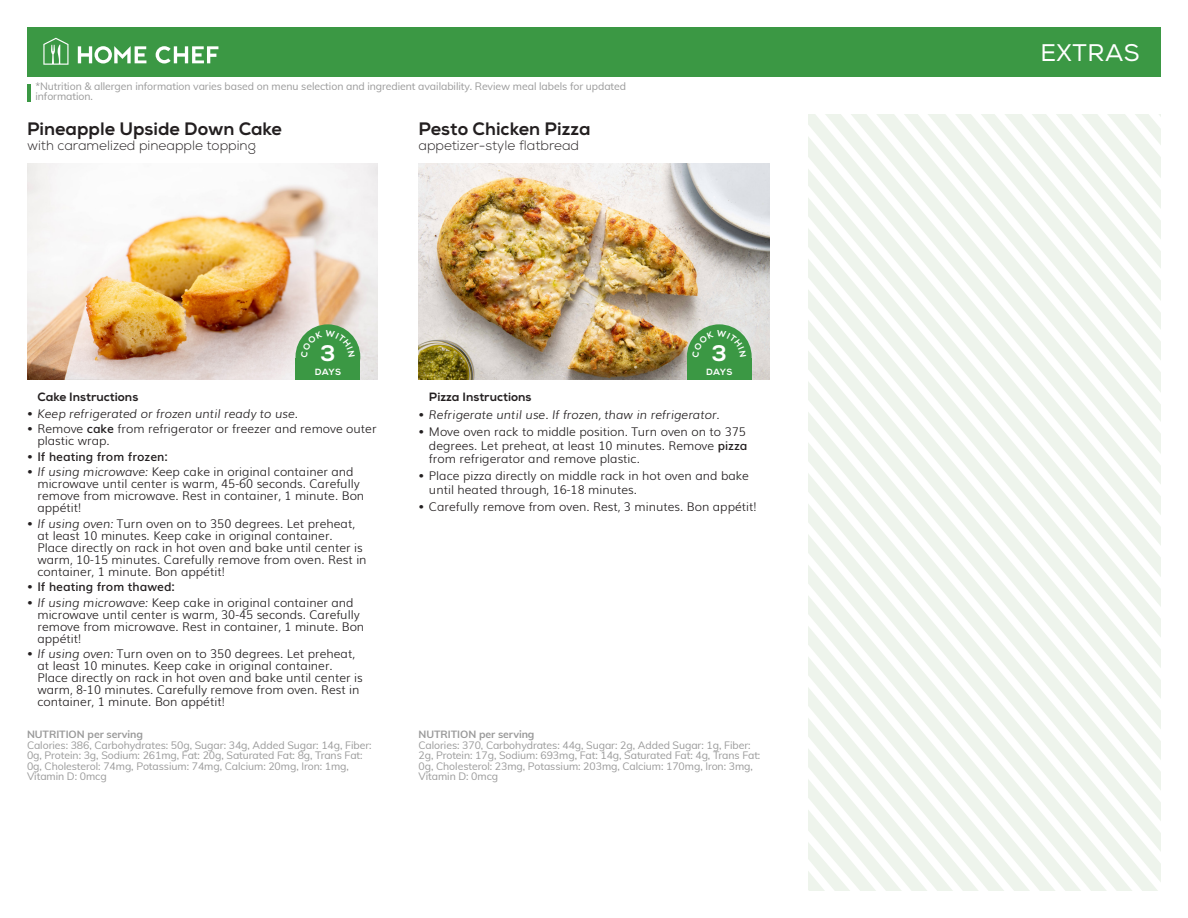
<style>
.page{position:relative;width:1188px;height:918px;background:#fff}
.page>*{position:absolute;margin:0;border:0;box-sizing:border-box;transform-origin:0 0}
.t1{font:24px "Nexa";letter-spacing:.025em;color:#fff}
.t2{font:800 22.5px "Nexa";color:#fff}
.t3{font:800 18px "Nexa";color:#231f20}
.t4{font:300 13.5px "Nexa";color:#231f20}
.t5{font:300 12px/12px "Muli";color:#231f20}
.t6{font:italic 300 12px "Muli";color:#231f20}
.t7{font:600 12px "Muli";color:#231f20}
.Step_Heading{font:800 12px "Nexa";color:#231f20}
.Ingredient_List{font:10.5px/10.5px "Muli";letter-spacing:-.005em;color:#9a9a9a}
.t8{font:800 9px "Nexa";letter-spacing:.025em;color:#fff}
.s1{font-style:normal}
.s2{font-weight:600}
.s3{font-weight:300}
.s4{font-style:italic}
.s5{font-weight:700}
</style>
<div class="page">
<img style="left:27px;top:164px;width:351px;height:216px">
<img style="left:418px;top:164px;width:352px;height:216px">
<div style="left:27px;top:27px;width:1134px;height:50px;background:#3b9844"></div>
<svg style="left:78px;top:46px;width:140px;height:18px"></svg>
<svg style="left:43px;top:38px;width:26px;height:27px"></svg>
<div style="left:687px;top:358px;width:65px;height:22px;background:#3b9844"></div>
<div style="left:296px;top:358px;width:64px;height:22px;background:#3b9844"></div>
<hr style="left:28px;top:85px;width:3px;height:17px;background:#3b9844">
<svg style="left:809px;top:233px;width:35px;height:658px"></svg>
<svg style="left:844px;top:115px;width:231px;height:776px"></svg>
<svg style="left:1075px;top:115px;width:86px;height:776px"></svg>
<svg style="left:687px;top:324px;width:65px;height:34px;background:#5fa765"></svg>
<svg style="left:296px;top:324px;width:64px;height:34px;background:#5fa764"></svg>
<p class="Ingredient_List" style="left:35px;top:80px;width:592px">*Nutrition &amp; allergen information varies based on menu selection and ingredient availability. Review meal labels for updated information.</p>
<p class="t3" style="left:27px;top:118px;width:257px">Pineapple Upside Down Cake</p>
<p class="t4" style="left:27px;top:137px;width:230px">with caramelized pineapple topping</p>
<p class="t3" style="left:418px;top:118px;width:174px">Pesto Chicken Pizza</p>
<p class="t4" style="left:418px;top:137px;width:162px">appetizer-style flatbread</p>
<p class="t2" style="left:320px;top:340px;width:17px">3</p>
<p class="t2" style="left:712px;top:340px;width:17px">3</p>
<p class="t8" style="left:315px;top:366px;width:28px">DAYS</p>
<p class="t8" style="left:706px;top:366px;width:28px">DAYS</p>
<p class="Step_Heading" style="left:37px;top:389px;width:102px">Cake Instructions</p>
<p class="t6" style="left:27px;top:404px;width:273px"><span class="s1">•</span> Keep refrigerated or frozen until ready to use.</p>
<p class="t5" style="left:37px;top:422px;width:341px;text-indent:-10px">• Remove <span class="s2">cake</span> from refrigerator or freezer and remove outer plastic wrap.</p>
<p class="t7" style="left:27px;top:447px;width:142px"><span class="s3">•</span> If heating from frozen:</p>
<p class="t5" style="left:37px;top:465px;width:328px;text-indent:-10px">• <span class="s4">If using microwave:</span> Keep cake in original container and microwave until center is warm, 45-60 seconds. Carefully remove from microwave. Rest in container, 1 minute. Bon appétit!</p>
<p class="t5" style="left:37px;top:517px;width:331px;text-indent:-10px">• <span class="s4">If using oven:</span> Turn oven on to 350 degrees. Let preheat, at least 10 minutes. Keep cake in original container.<br>Place directly on rack in hot oven and bake until center is warm, 10-15 minutes. Carefully remove from oven. Rest in container, 1 minute. Bon appétit!</p>
<p class="t7" style="left:27px;top:577px;width:149px"><span class="s3">•</span> If heating from thawed:</p>
<p class="t5" style="left:37px;top:596px;width:328px;text-indent:-10px">• <span class="s4">If using microwave:</span> Keep cake in original container and microwave until center is warm, 30-45 seconds. Carefully remove from microwave. Rest in container, 1 minute. Bon appétit!</p>
<p class="t5" style="left:37px;top:647px;width:327px;text-indent:-10px">• <span class="s4">If using oven:</span> Turn oven on to 350 degrees. Let preheat, at least 10 minutes. Keep cake in original container.<br>Place directly on rack in hot oven and bake until center is warm, 8-10 minutes. Carefully remove from oven. Rest in container, 1 minute. Bon appétit!</p>
<p class="Step_Heading" style="left:429px;top:389px;width:104px">Pizza Instructions</p>
<p class="t6" style="left:418px;top:406px;width:303px"><span class="s1">•</span> Refrigerate until use. If frozen, thaw in refrigerator.</p>
<p class="t5" style="left:429px;top:424px;width:320px;line-height:13.5px;text-align:justify;text-indent:-10px">• Move oven rack to middle position. Turn oven on to 375 degrees. Let preheat, at least 10 minutes. Remove <span class="s2">pizza </span>from refrigerator and remove plastic.</p>
<p class="t5" style="left:429px;top:468px;width:321px;line-height:13.5px;text-indent:-10px">• Place pizza directly on middle rack in hot oven and bake until heated through, 16-18 minutes.</p>
<p class="t5" style="left:418px;top:500px;width:340px">• Carefully remove from oven. Rest, 3 minutes. Bon appétit!</p>
<p class="Ingredient_List" style="left:27px;top:729px;width:346px"><span class="s5">NUTRITION per serving<br></span>Calories: 386, Carbohydrates: 50g, Sugar: 34g, Added Sugar: 14g, Fiber:<br>0g, Protein: 3g, Sodium: 261mg, Fat: 20g, Saturated Fat: 8g, Trans Fat:<br>0g, Cholesterol: 74mg, Potassium: 74mg, Calcium: 20mg, Iron: 1mg, Vitamin D: 0mcg</p>
<p class="Ingredient_List" style="left:418px;top:729px;width:343px"><span class="s5">NUTRITION per serving<br></span>Calories: 370, Carbohydrates: 44g, Sugar: 2g, Added Sugar: 1g, Fiber:<br>2g, Protein: 17g, Sodium: 693mg, Fat: 14g, Saturated Fat: 4g, Trans Fat:<br>0g, Cholesterol: 23mg, Potassium: 203mg, Calcium: 170mg, Iron: 3mg, Vitamin D: 0mcg</p>
<p class="t1" style="left:1040px;top:38px;width:101px">EXTRAS</p>
</div>
